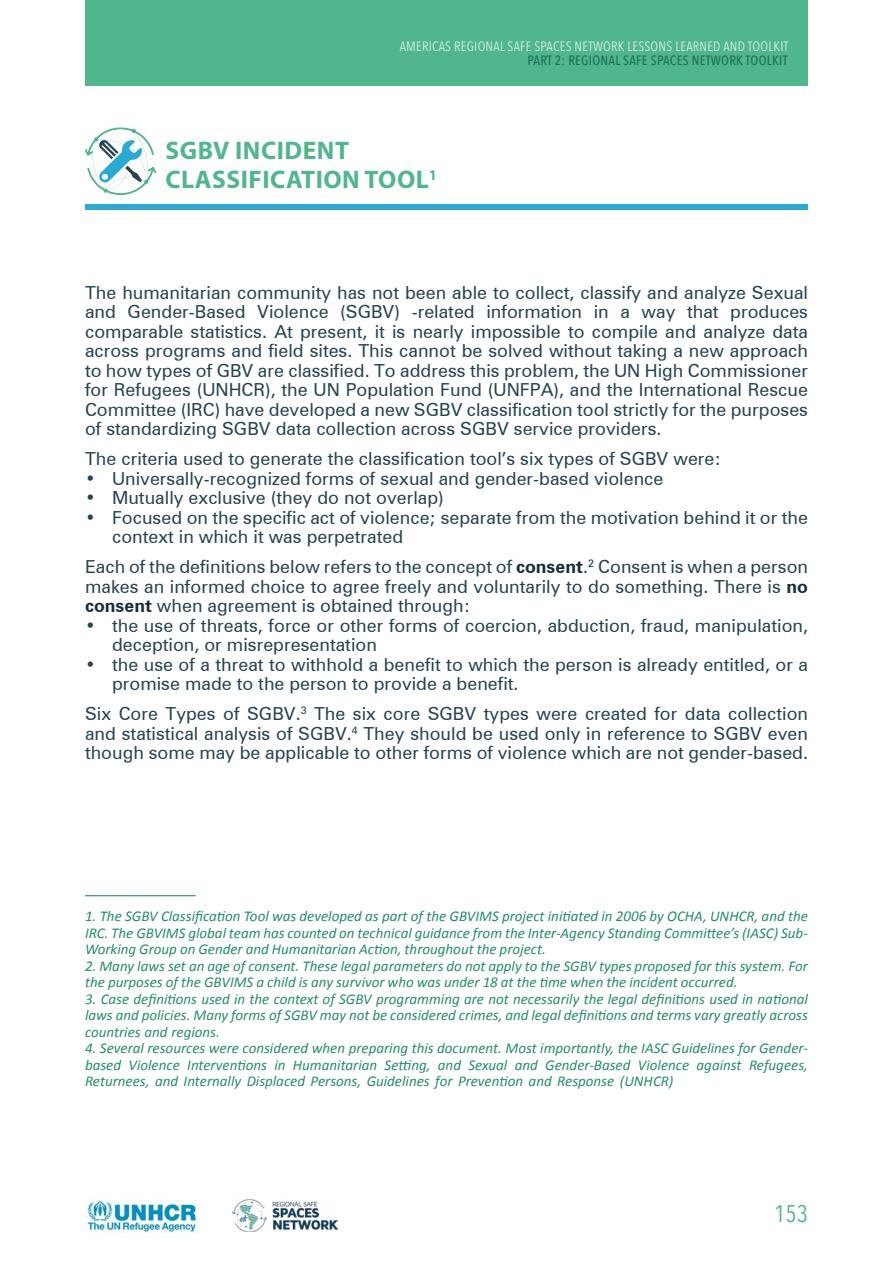
<style>
.page{position:relative;width:893px;height:1263px;background:#fff}
.page>*{position:absolute;margin:0;border:0;box-sizing:border-box;transform-origin:0 0}
.t1{font:700 25.5px/29px "Myriad Pro";letter-spacing:.02em;color:#4fb68e}
.t2{font:24px "Avenir Next Condensed";color:#4fb68e}
.t3{font:18px/19.5px "Zurich BT";color:#254552;text-align:justify}
.t4{font:italic 15px/16.5px "Calibri";color:#238e67;text-align:justify}
.t5{font:13.5px "Avenir Next Condensed";letter-spacing:.02em;color:#fff}
.t6{font:500 13.5px "Avenir Next Condensed";letter-spacing:.02em;color:#1e705a}
.s1{font-weight:700;color:#142e38}
</style>
<div class="page">
<div style="left:85px;top:0;width:723px;height:85px;background:#4fb68e"></div>
<img style="left:232px;top:1199px;width:106px;height:32px">
<img style="left:85px;top:1198px;width:112px;height:35px">
<div style="left:85px;top:204px;width:723px;height:6px;background:#29aad4"></div>
<svg style="left:85px;top:127px;width:72px;height:68px"></svg>
<hr style="left:85px;top:895px;width:111px;height:1px;background:#238e67">
<p class="t5" style="left:400px;top:38px;width:390px">AMERICAS REGIONAL SAFE SPACES NETWORK LESSONS LEARNED AND TOOLKIT</p>
<p class="t6" style="left:527px;top:52px;width:257px">PART 2: REGI ONAL SAFE SPACES N ETWORK TOOLKIT</p>
<h1 class="t1" style="left:165px;top:135px;width:273px;text-indent:70px">INCIDENT<br>CLASSIFICATION TOOL<sup>1</sup></h1>
<h1 class="t1" style="left:165px;top:135px;width:17px">SGBV</h1>
<p class="t3" style="left:85px;top:282px;width:725px">The humanitarian community has not been able to collect, classify and analyze Sexual and Gender-Based Violence (SGBV) -related information in a way that produces comparable statistics. At present, it is nearly impossible to compile and analyze data across programs and field sites. This cannot be solved without taking a new approach to how types of GBV are classified. To address this problem, the UN High Commissioner for Refugees (UNHCR), the UN Population Fund (UNFPA), and the International Rescue Committee (IRC) have developed a new SGBV classification tool strictly for the purposes of standardizing SGBV data collection across SGBV service providers.</p>
<p class="t3" style="left:85px;top:449px;width:638px">The criteria used to generate the classification tool’s six types of SGBV were:</p>
<p class="t3" style="left:85px;top:468px;width:580px">• Universally-recognized forms of sexual and gender-based violence</p>
<p class="t3" style="left:85px;top:488px;width:360px">• Mutually exclusive (they do not overlap)</p>
<p class="t3" style="left:112px;top:507px;width:698px;text-indent:-27px">• Focused on the specific act of violence; separate from the motivation behind it or the context in which it was perpetrated</p>
<p class="t3" style="left:85px;top:557px;width:724px">Each of the definitions below refers to the concept of <span class="s1">consent</span>.<sup>2</sup> Consent is when a person makes an informed choice to agree freely and voluntarily to do something. There is <span class="s1">no consent</span> when agreement is obtained through:</p>
<p class="t3" style="left:112px;top:615px;width:697px;text-indent:-27px">• the use of threats, force or other forms of coercion, abduction, fraud, manipulation, deception, or misrepresentation</p>
<p class="t3" style="left:112px;top:654px;width:697px;text-indent:-27px">• the use of a threat to withhold a benefit to which the person is already entitled, or a promise made to the person to provide a benefit.</p>
<p class="t3" style="left:85px;top:704px;width:725px">Six Core Types of SGBV.<sup>3</sup> The six core SGBV types were created for data collection and statistical analysis of SGBV.<sup>4</sup> They should be used only in reference to SGBV even though some may be applicable to other forms of violence which are not gender-based.</p>
<p class="t4" style="left:85px;top:907px;width:724px">1. The SGBV Classification Tool was developed as part of the GBVIMS project initiated in 2006 by OCHA, UNHCR, and the IRC. The GBVIMS global team has counted on technical guidance from the Inter-Agency Standing Committee’s (IASC) Sub-Working Group on Gender and Humanitarian Action, throughout the project.</p>
<p class="t4" style="left:85px;top:957px;width:724px">2. Many laws set an age of consent. These legal parameters do not apply to the SGBV types proposed for this system. For the purposes of the GBVIMS a child is any survivor who was under 18 at the time when the incident occurred.</p>
<p class="t4" style="left:85px;top:990px;width:724px">3. Case definitions used in the context of SGBV programming are not necessarily the legal definitions used in national laws and policies. Many forms of SGBV may not be considered crimes, and legal definitions and terms vary greatly across countries and regions.</p>
<p class="t4" style="left:85px;top:1039px;width:724px">4. Several resources were considered when preparing this document. Most importantly, the IASC Guidelines for Gender&shy;based Violence Interventions in Humanitarian Setting, and Sexual and Gender-Based Violence against Refugees, Returnees, and Internally Displaced Persons, Guidelines for Prevention and Response (UNHCR)</p>
<h2 class="t2" style="left:774px;top:1199px;width:35px">153</h2>
</div>
